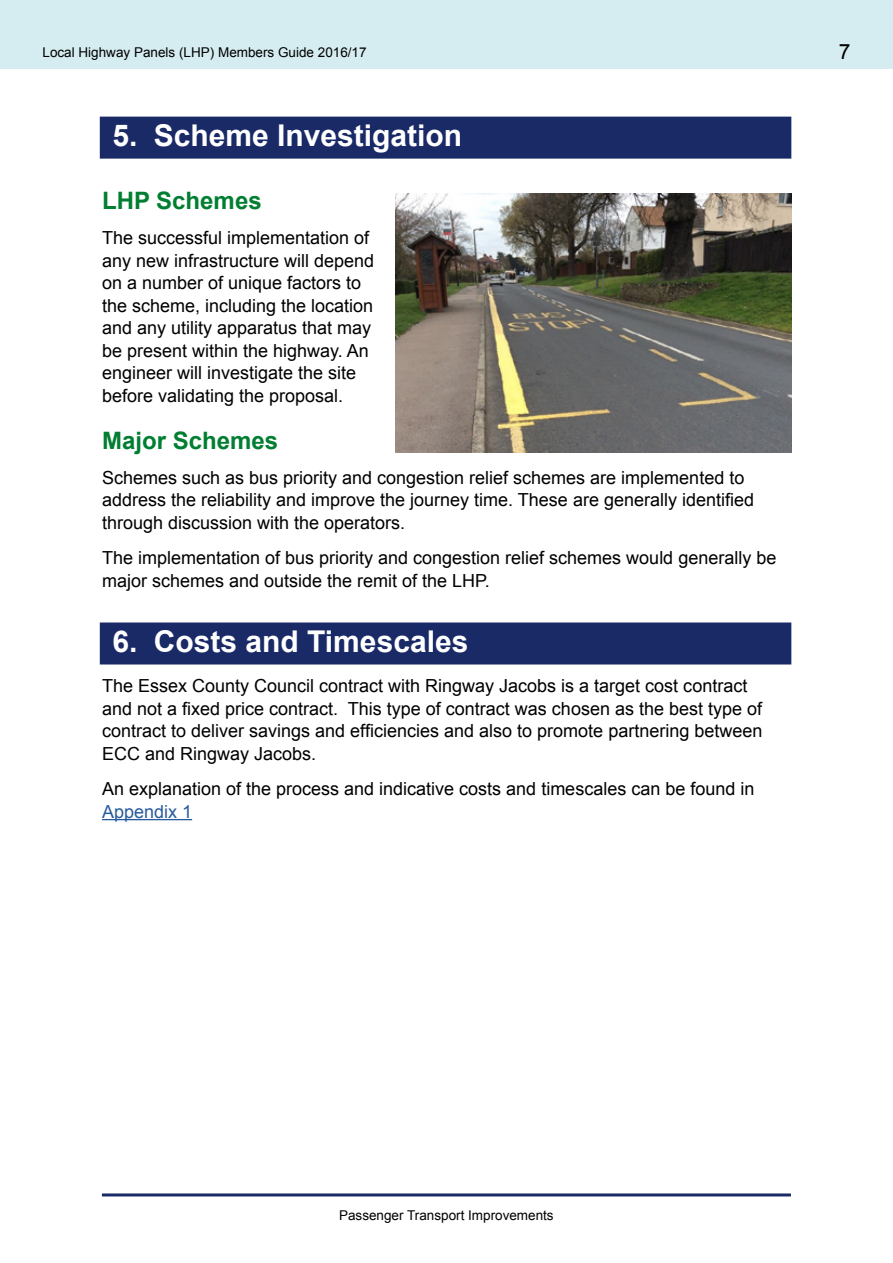
<style>
.page{position:relative;width:893px;height:1263px;background:#fff}
.page>*{position:absolute;margin:0;border:0;box-sizing:border-box;transform-origin:0 0}
.t1{font:700 30px "Arial";color:#fff}
.t2{font:700 24px "Arial";color:#007e31}
.t3{font:21px "Arial";color:#000}
.t4{font:18px/22.5px "Arial";color:#000}
.t5{font:18px "Arial";color:#275b9b}
.t6{font:13.5px "Arial";color:#000}
</style>
<div class="page">
<div style="left:0;top:0;width:893px;height:69px;background:#d5ecf0"></div>
<hr style="left:102px;top:1193px;width:689px;height:3px;background:#192a67">
<div style="left:100px;top:117px;width:691px;height:42px;background:#192a67"></div>
<hr style="left:102px;top:819px;width:90px;height:1px;background:#275b9b">
<div style="left:100px;top:622px;width:691px;height:42px;background:#192a67"></div>
<img style="left:395px;top:193px;width:397px;height:260px">
<p class="t6" style="left:43px;top:43px;width:326px">Local Highway Panels (LHP) Members Guide 2016/17</p>
<p class="t3" style="left:839px;top:38px;width:13px">7</p>
<h1 class="t1" style="left:113px;top:115px;width:351px">5. Scheme Investigation</h1>
<h2 class="t2" style="left:102px;top:184px;width:161px">LHP Schemes</h2>
<p class="t4" style="left:102px;top:227px;width:274px">The successful implementation of any new infrastructure will depend on a number of unique factors to the scheme, including the location and any utility apparatus that may be present within the highway. An engineer will investigate the site before validating the proposal.</p>
<h2 class="t2" style="left:102px;top:424px;width:178px">Major Schemes</h2>
<p class="t4" style="left:102px;top:466px;width:653px">Schemes such as bus priority and congestion relief schemes are implemented to address the reliability and improve the journey time. These are generally identified through discussion with the operators.</p>
<p class="t4" style="left:102px;top:547px;width:676px">The implementation of bus priority and congestion relief schemes would generally be major schemes and outside the remit of the LHP.</p>
<h1 class="t1" style="left:113px;top:621px;width:357px">6. Costs and Timescales</h1>
<p class="t4" style="left:102px;top:675px;width:662px">The Essex County Council contract with Ringway Jacobs is a target cost contract and not a fixed price contract. This type of contract was chosen as the best type of contract to deliver savings and efficiencies and also to promote partnering between ECC and Ringway Jacobs.</p>
<p class="t4" style="left:102px;top:778px;width:654px">An explanation of the process and indicative costs and timescales can be found in</p>
<p class="t5" style="left:102px;top:800px;width:92px">Appendix 1</p>
<p class="t6" style="left:339px;top:1206px;width:216px">Passenger Transport Improvements</p>
</div>
